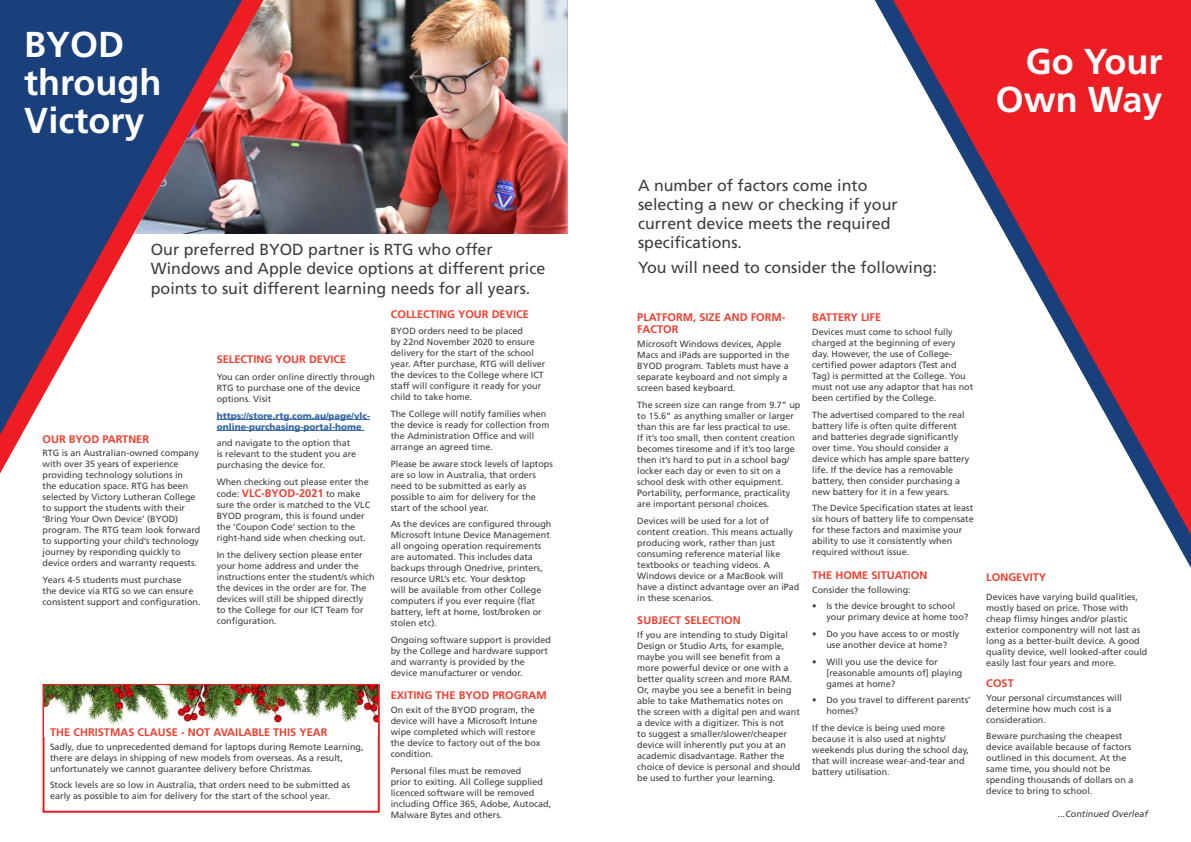
<style>
.page{position:relative;width:1191px;height:842px;background:#fff}
.page>*{position:absolute;margin:0;border:0;box-sizing:border-box;transform-origin:0 0}
.Page_Title{font:700 36px/38px "Frutiger LT Std";color:#fff}
.Body_Copy_plain_bg{font:16px/19.2px "Frutiger LT Std";color:#3e3e3f}
.Su_heading{font:700 11px/12px "Frutiger LT Std";color:#ef3e2e}
.Body_Copy_plain_bg-2{font:700 11px "Frutiger LT Std";color:#ef3e2e}
.Body_Copy_plain_bg-3{font:9px/11px "Frutiger LT Std";color:#3e3e3f}
.Su_heading-2{font:9px/11px "Frutiger LT Std";color:#3e3e3f}
.Body_Copy_plain_bg-4{font:900 9px/11px "Frutiger LT Std";color:#3667a4}
.Su_heading-3{font:italic 9px "Frutiger LT Std";color:#3e3e3f}
.s1{font-weight:400;font-size:9px;color:#3e3e3f}
</style>
<div class="page">
<div style="left:43px;top:684px;width:337px;height:129px;background:#fff;border:2px solid #ee1d23"></div>
<svg style="left:893px;top:0;width:298px;height:535px"></svg>
<svg style="left:0;top:0;width:242px;height:435px;fill:#19407b"></svg>
<img style="left:134px;top:0;width:433px;height:234px">
<hr style="left:217px;top:419px;width:153px;height:1px;background:#3667a4">
<hr style="left:217px;top:430px;width:147px;height:1px;background:#3667a4">
<img style="left:44px;top:686px;width:334px;height:51px">
<p class="Page_Title" style="left:24px;top:25px;width:139px">BYOD through<br>Victory</p>
<p class="Body_Copy_plain_bg" style="left:151px;top:240px;width:396px">Our preferred BYOD partner is RTG who offer<br>Windows and Apple device options at different price points to suit different learning needs for all years.</p>
<p class="Su_heading" style="left:43px;top:433px;width:108px">OUR BYOD PARTNER</p>
<p class="Body_Copy_plain_bg-3" style="left:43px;top:448px;width:159px">RTG is an Australian-owned company with over 35 years of experience providing technology solutions in<br>the education space. RTG has been selected by Victory Lutheran College to support the students with their ‘Bring Your Own Device’ (BYOD) program. The RTG team look forward to supporting your child’s technology journey by responding quickly to device orders and warranty requests.</p>
<p class="Body_Copy_plain_bg-3" style="left:43px;top:574px;width:160px">Years 4-5 students must purchase<br>the device via RTG so we can ensure consistent support and configuration.</p>
<p class="Body_Copy_plain_bg-2" style="left:217px;top:353px;width:131px">SELECTING YOUR DEVICE</p>
<p class="Body_Copy_plain_bg-3" style="left:217px;top:371px;width:160px">You can order online directly through<br>RTG to purchase one of the device options. Visit</p>
<p class="Body_Copy_plain_bg-4" style="left:217px;top:410px;width:155px">https://store.rtg.com.au/page/vlc&shy;online-purchasing-portal-home</p>
<p class="Body_Copy_plain_bg-3" style="left:217px;top:438px;width:141px">and navigate to the option that is relevant to the student you are purchasing the device for.</p>
<p class="Body_Copy_plain_bg-3" style="left:217px;top:476px;width:154px">When checking out please enter the</p>
<p class="Body_Copy_plain_bg-2" style="left:217px;top:487px;width:145px"><span class="s1">code:</span> VLC-BYOD-2021 <span class="s1">to make</span></p>
<p class="Body_Copy_plain_bg-3" style="left:217px;top:499px;width:155px">sure the order is matched to the VLC BYOD program, this is found under the ‘Coupon Code’ section to the right-hand side when checking out.</p>
<p class="Body_Copy_plain_bg-3" style="left:217px;top:549px;width:160px">In the delivery section please enter your home address and under the instructions enter the student/s which the devices in the order are for. The devices will still be shipped directly<br>to the College for our ICT Team for configuration.</p>
<p class="Su_heading" style="left:50px;top:726px;width:279px">THE CHRISTMAS CLAUSE - NOT AVAILABLE THIS YEAR</p>
<p class="Body_Copy_plain_bg-3" style="left:50px;top:741px;width:315px">Sadly, due to unprecedented demand for laptops during Remote Learning, there are delays in shipping of new models from overseas. As a result, unfortunately we cannot guarantee delivery before Christmas.</p>
<p class="Body_Copy_plain_bg-3" style="left:50px;top:780px;width:301px">Stock levels are so low in Australia, that orders need to be submitted as early as possible to aim for delivery for the start of the school year.</p>
<p class="Body_Copy_plain_bg-2" style="left:391px;top:307px;width:140px">COLLECTING YOUR DEVICE</p>
<p class="Body_Copy_plain_bg-3" style="left:391px;top:326px;width:156px">BYOD orders need to be placed<br>by 22nd November 2020 to ensure delivery for the start of the school year. After purchase, RTG will deliver the devices to the College where ICT staff will configure it ready for your child to take home.</p>
<p class="Body_Copy_plain_bg-3" style="left:391px;top:408px;width:160px">The College will notify families when the device is ready for collection from the Administration Office and will arrange an agreed time.</p>
<p class="Body_Copy_plain_bg-3" style="left:391px;top:458px;width:164px">Please be aware stock levels of laptops are so low in Australia, that orders need to be submitted as early as possible to aim for delivery for the start of the school year.</p>
<p class="Body_Copy_plain_bg-3" style="left:391px;top:519px;width:162px">As the devices are configured through Microsoft Intune Device Management all ongoing operation requirements are automated. This includes data backups through Onedrive, printers, resource URL’s etc. Your desktop<br>will be available from other College computers if you ever require (flat battery, left at home, lost/broken or stolen etc).</p>
<p class="Body_Copy_plain_bg-3" style="left:391px;top:634px;width:162px">Ongoing software support is provided by the College and hardware support and warranty is provided by the device manufacturer or vendor.</p>
<p class="Su_heading" style="left:391px;top:689px;width:157px">EXITING THE BYOD PROGRAM</p>
<p class="Body_Copy_plain_bg-3" style="left:391px;top:704px;width:151px">On exit of the BYOD program, the device will have a Microsoft Intune wipe completed which will restore the device to factory out of the box condition.</p>
<p class="Body_Copy_plain_bg-3" style="left:391px;top:765px;width:162px">Personal files must be removed<br>prior to exiting. All College supplied licenced software will be removed including Office 365, Adobe, Autocad, Malware Bytes and others.</p>
<p class="Page_Title" style="left:995px;top:42px;width:168px;text-align:right">Go Your<br>Own Way</p>
<p class="Body_Copy_plain_bg" style="left:638px;top:176px;width:261px">A number of factors come into selecting a new or checking if your current device meets the required specifications.</p>
<p class="Body_Copy_plain_bg" style="left:638px;top:258px;width:300px">You will need to consider the following:</p>
<p class="Su_heading" style="left:637px;top:312px;width:150px">PLATFORM, SIZE AND FORM-<br>FACTOR</p>
<p class="Body_Copy_plain_bg-3" style="left:637px;top:339px;width:154px">Microsoft Windows devices, Apple<br>Macs and iPads are supported in the<br>BYOD program. Tablets must have a separate keyboard and not simply a screen based keyboard.</p>
<p class="Body_Copy_plain_bg-3" style="left:637px;top:399px;width:165px">The screen size can range from 9.7” up to 15.6” as anything smaller or larger than this are far less practical to use.<br>If it’s too small, then content creation becomes tiresome and if it’s too large then it’s hard to put in a school bag/ locker each day or even to sit on a school desk with other equipment.<br>Portability, performance, practicality are important personal choices.</p>
<p class="Body_Copy_plain_bg-3" style="left:637px;top:515px;width:164px">Devices will be used for a lot of content creation. This means actually producing work, rather than just consuming reference material like textbooks or teaching videos. A<br>Windows device or a MacBook will have a distinct advantage over an iPad in these scenarios.</p>
<p class="Su_heading" style="left:637px;top:614px;width:105px">SUBJECT SELECTION</p>
<p class="Body_Copy_plain_bg-3" style="left:637px;top:629px;width:165px">If you are intending to study Digital Design or Studio Arts, for example, maybe you will see benefit from a more powerful device or one with a better quality screen and more RAM.<br>Or, maybe you see a benefit in being able to take Mathematics notes on<br>the screen with a digital pen and want a device with a digitizer. This is not<br>to suggest a smaller/slower/cheaper device will inherently put you at an academic disadvantage. Rather the choice of device is personal and should be used to further your learning.</p>
<p class="Su_heading" style="left:812px;top:311px;width:71px">BATTERY LIFE</p>
<p class="Body_Copy_plain_bg-3" style="left:812px;top:326px;width:163px">Devices must come to school fully charged at the beginning of every day. However, the use of College&shy;certified power adaptors (Test and Tag) is permitted at the College. You must not use any adaptor that has not been certified by the College.</p>
<p class="Body_Copy_plain_bg-3" style="left:812px;top:409px;width:159px">The advertised compared to the real battery life is often quite different and batteries degrade significantly over time. You should consider a device which has ample spare battery life. If the device has a removable battery, then consider purchasing a new battery for it in a few years.</p>
<p class="Body_Copy_plain_bg-3" style="left:812px;top:503px;width:163px">The Device Specification states at least six hours of battery life to compensate for these factors and maximise your ability to use it consistently when required without issue.</p>
<p class="Su_heading" style="left:812px;top:569px;width:117px">THE HOME SITUATION</p>
<p class="Body_Copy_plain_bg-3" style="left:812px;top:584px;width:100px">Consider the following:</p>
<p class="Body_Copy_plain_bg-3" style="left:826px;top:601px;width:144px;text-indent:-14px">• Is the device brought to school your primary device at home too?</p>
<p class="Body_Copy_plain_bg-3" style="left:812px;top:628px;width:149px;text-align:center">• Do you have access to or mostly use another device at home?</p>
<p class="Body_Copy_plain_bg-3" style="left:826px;top:656px;width:138px;text-indent:-14px">• Will you use the device for [reasonable amounts of] playing games at home?</p>
<p class="Body_Copy_plain_bg-3" style="left:826px;top:695px;width:146px;text-indent:-14px">• Do you travel to different parents’ homes?</p>
<p class="Body_Copy_plain_bg-3" style="left:812px;top:722px;width:158px">If the device is being used more because it is also used at nights/ weekends plus during the school day, that will increase wear-and-tear and battery utilisation.</p>
<p class="Su_heading" style="left:986px;top:571px;width:61px">LONGEVITY</p>
<p class="Su_heading-2" style="left:986px;top:592px;width:163px">Devices have varying build qualities, mostly based on price. Those with cheap flimsy hinges and/or plastic exterior componentry will not last as long as a better-built device. A good quality device, well looked-after could easily last four years and more.</p>
<p class="Su_heading" style="left:986px;top:677px;width:29px">COST</p>
<p class="Body_Copy_plain_bg-3" style="left:986px;top:692px;width:137px">Your personal circumstances will determine how much cost is a consideration.</p>
<p class="Body_Copy_plain_bg-3" style="left:986px;top:731px;width:149px">Beware purchasing the cheapest device available because of factors outlined in this document. At the same time, you should not be spending thousands of dollars on a device to bring to school.</p>
<p class="Su_heading-3" style="left:1058px;top:808px;width:92px">...Continued Overleaf</p>
</div>
